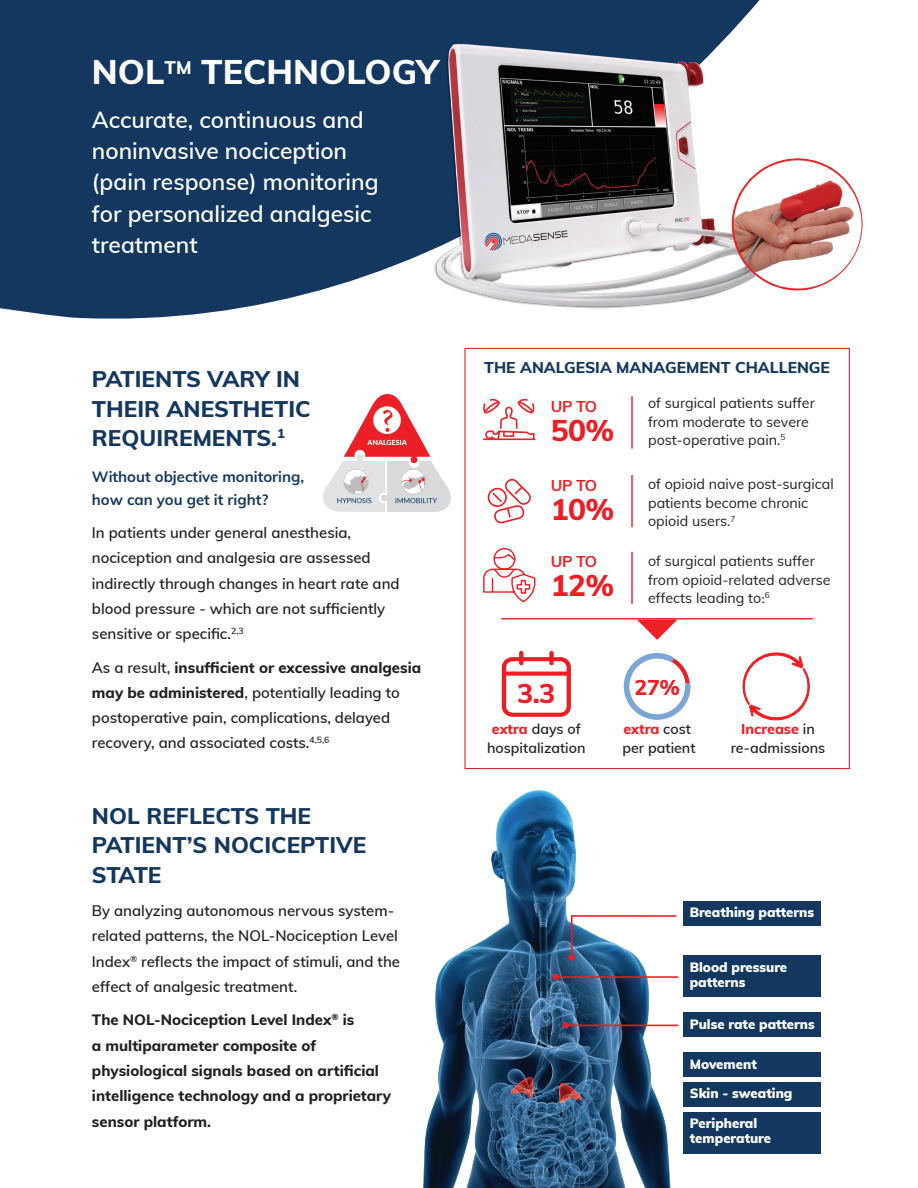
<style>
.page{position:relative;width:918px;height:1188px;background:#fff}
.page>*{position:absolute;margin:0;border:0;box-sizing:border-box;transform-origin:0 0}
.t1{font:800 34.2px "Muli";color:#fff}
.t2{font:800 30px "Muli";color:#ee1d23}
.t3{font:800 27px "Muli";color:#ee1d23}
.t4{font:600 22.8px/31.3px "Muli";color:#fff}
.t5{font:800 22.65px/29.2px "Muli";color:#13375f}
.t6{font:800 21.3px "Muli";color:#ee1d23}
.t7{font:800 15.6px "Muli";color:#13375f}
.t8{font:700 15.6px "Muli";letter-spacing:-.04em;color:#ee1d23}
.t9{font:600 15px/25.3px "Muli";color:#231f20}
.t10{font:800 15px/25.3px "Muli";color:#231f20}
.t11{font:700 15px/22.8px "Muli";color:#13375f}
.t12{font:14.25px/18.6px "Muli";color:#231f20}
.t13{font:600 14.25px/18.6px "Muli";color:#231f20;text-align:center}
.t14{font:900 13.2px/15.6px "Muli";color:#fff}
.t15{font:600 8.7px "Muli";color:#231f20}
.t16{font:800 8.7px "Muli";color:#231f20}
.t17{font:8.25px "Muli";color:#231f20}
.s1{font-size:15px}
.s2{font-weight:800}
.s3{font-family:"Adobe Hebrew"}
.s4{font-weight:800;color:#ee1d23}
</style>
<div class="page">
<div style="left:0;top:0;width:423px;height:319px;background:#13375f"></div>
<img style="left:423px;top:0;width:431px;height:309px">
<img style="left:729px;top:157px;width:134px;height:134px;border-radius:67px">
<svg style="left:483px;top:398px;width:53px;height:42px"></svg>
<svg style="left:488px;top:479px;width:43px;height:44px"></svg>
<hr style="left:501px;top:618px;width:312px;height:1px;background:#ed2128">
<img style="left:423px;top:748px;width:321px;height:440px">
<hr style="left:556px;top:976px;width:122px;height:2px;background:#ee1d23">
<svg style="left:553px;top:974px;width:6px;height:6px"></svg>
<hr style="left:566px;top:1025px;width:112px;height:1px;background:#ee1d23">
<div style="left:563px;top:1022px;width:6px;height:7px;background:#ee1d23;border-radius:50%"></div>
<svg style="left:569px;top:914px;width:109px;height:47px"></svg>
<div style="left:683px;top:902px;width:137px;height:24px;background:#13375f"></div>
<div style="left:683px;top:1013px;width:137px;height:24px;background:#13375f"></div>
<div style="left:683px;top:1053px;width:137px;height:24px;background:#13375f"></div>
<div style="left:683px;top:1083px;width:137px;height:24px;background:#13375f"></div>
<div style="left:683px;top:956px;width:137px;height:41px;background:#13375f"></div>
<div style="left:683px;top:1112px;width:137px;height:42px;background:#13375f"></div>
<svg style="left:622px;top:396px;width:69px;height:324px"></svg>
<svg style="left:743px;top:652px;width:67px;height:69px"></svg>
<img style="left:324px;top:395px;width:127px;height:116px">
<svg style="left:502px;top:651px;width:69px;height:66px"></svg>
<svg style="left:483px;top:547px;width:53px;height:56px"></svg>
<h1 class="t1" style="left:92px;top:47px;width:348px">NOL<sup>TM</sup> TECHNOLOGY</h1>
<h3 class="t4" style="left:92px;top:103px;width:288px">Accurate, continuous and noninvasive nociception (pain response) monitoring for personalized analgesic treatment</h3>
<h3 class="t5" style="left:92px;top:363px;width:220px">PATIENTS VARY IN<br>THEIR ANESTHETIC<br>REQUIREMENTS.<sup>1</sup></h3>
<p class="t11" style="left:92px;top:464px;width:214px">Without objective monitoring, how can you get it right?</p>
<p class="t9" style="left:92px;top:519px;width:309px">In patients under general anesthesia, nociception and analgesia are assessed indirectly through changes in heart rate and blood pressure - which are not sufficiently</p>
<p class="t15" style="left:228px;top:625px;width:18px"><span class="s1">.</span>2,3</p>
<p class="t9" style="left:92px;top:620px;width:137px">sensitive or specific</p>
<p class="t9" style="left:92px;top:654px;width:331px">As a result, <span class="s2">insufficient or excessive analgesia may be administered</span>, potentially leading to postoperative pain, complications, delayed</p>
<p class="t15" style="left:306px;top:734px;width:25px"><span class="s1">.</span>4,5,6</p>
<p class="t9" style="left:92px;top:730px;width:216px">recovery, and associated costs</p>
<h3 class="t5" style="left:92px;top:800px;width:276px">NOL REFLECTS THE<br>PATIENT S’ NOCICEPTIVE<br>STATE</h3>
<p class="t9" style="left:92px;top:897px;width:304px">By analyzing autonomous nervous system-</p>
<p class="t9" style="left:141px;top:948px;width:260px">reflects the impact of stimuli, and the</p>
<p class="t9" style="left:92px;top:923px;width:308px">related patterns, the NOL-Nociception Level</p>
<p class="t15" style="left:130px;top:952px;width:9px">®</p>
<p class="t9" style="left:92px;top:948px;width:207px">Index<br>effect of analgesic treatment.</p>
<p class="t10" style="left:92px;top:1007px;width:301px">The NOL-Nociception Level Index<br>a multiparameter composite of physiological signals based on artificial intelligence technology and a proprietary sensor platform.</p>
<p class="t16" style="left:331px;top:1011px;width:9px">®</p>
<p class="t10" style="left:343px;top:1007px;width:13px">is</p>
<p class="t7" style="left:484px;top:356px;width:347px">THE ANALGESIA MANAGEMENT CHALLENGE</p>
<p class="t12" style="left:648px;top:393px;width:168px">of surgical patients suffer from moderate to severe post-operative pain.<sup>5</sup></p>
<p class="t12" style="left:648px;top:474px;width:187px">of opioid naive post-surgical patients become chronic opioid users.<sup>7</sup></p>
<p class="t12" style="left:648px;top:551px;width:184px">of surgical patients suffer from opioid-related adverse effects leading to<span class="s3">:</span></p>
<p class="t8" style="left:551px;top:395px;width:48px">UP TO</p>
<h2 class="t2" style="left:551px;top:408px;width:65px">50%</h2>
<p class="t8" style="left:551px;top:474px;width:48px">UP TO</p>
<h2 class="t2" style="left:551px;top:487px;width:65px">10%</h2>
<p class="t8" style="left:551px;top:550px;width:48px">UP TO</p>
<h2 class="t2" style="left:551px;top:564px;width:65px">12%</h2>
<p class="t17" style="left:765px;top:589px;width:6px">6</p>
<h3 class="t3" style="left:517px;top:674px;width:40px">3.3</h3>
<h3 class="t6" style="left:635px;top:672px;width:47px">27%</h3>
<p class="t13" style="left:487px;top:719px;width:100px"><span class="s4">extra</span> days of hospitalization</p>
<p class="t13" style="left:623px;top:719px;width:75px;text-align:left"><span class="s4">extra</span> cost per patient</p>
<p class="t13" style="left:731px;top:719px;width:96px"><span class="s4">Increase</span> in re-admissions</p>
<p class="t14" style="left:690px;top:904px;width:126px">Breathing patterns</p>
<p class="t14" style="left:690px;top:959px;width:99px">Blood pressure patterns</p>
<p class="t14" style="left:690px;top:1016px;width:126px">Pulse rate patterns</p>
<p class="t14" style="left:690px;top:1055px;width:69px">Movement</p>
<p class="t14" style="left:690px;top:1085px;width:104px">Skin - sweating</p>
<p class="t14" style="left:690px;top:1116px;width:83px;line-height:14.7px">Peripheral temperature</p>
</div>
